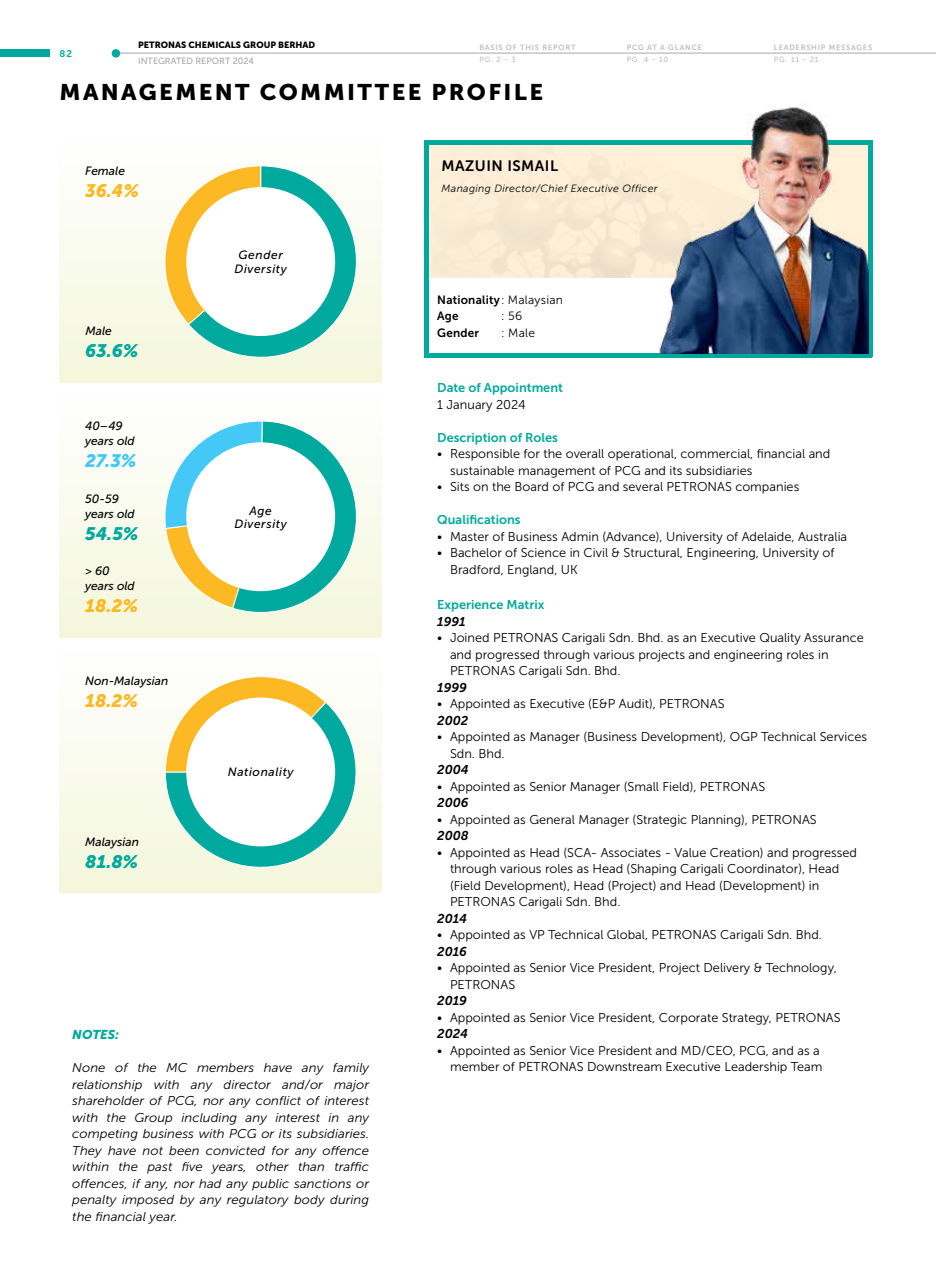
<style>
.page{position:relative;width:936px;height:1276px;background:#fff}
.page>*{position:absolute;margin:0;border:0;box-sizing:border-box;transform-origin:0 0}
.t1{font:22.5px "Museo Sans 900";letter-spacing:.1em;color:#000;scale:1.04 1}
.t2{font:italic 18px "Museo Sans 900";color:#00a99d}
.t3{font:italic 18px "Museo Sans 900";color:#fdb924}
.t4{font:italic 18px "Museo Sans 900";color:#44c8f5}
.t5{font:15px "Museo Sans 700";letter-spacing:.03em;color:#000}
.t6{font:12.75px/16.5px "Museo Sans 300";color:#000}
.t7{font:italic 12.75px/16.5px "Museo Sans 300";color:#000;text-align:justify;scale:1.04 1}
.t8{font:12.75px "Museo Sans 700";color:#00a99d}
.t9{font:italic 12.75px "Museo Sans 700";color:#000}
.t10{font:italic 12.75px "Museo Sans 900";color:#00a99d}
.t11{font:italic 12px/15px "Museo Sans 500";color:#000}
.t12{font:italic 12px/13.5px "Museo Sans 500";letter-spacing:.05em;color:#000;text-align:center}
.t13{font:12px/16.5px "Museo Sans 700";letter-spacing:.02em;color:#000}
.t14{font:12px "Museo Sans 300";letter-spacing:.02em;color:#000}
.t15{font:italic 10.5px "Museo Sans 300";letter-spacing:.03em;color:#000}
.t16{font:9.75px "Museo Sans 700";color:#00a99d}
.t17{font:9px "Museo Sans 900";color:#000}
.t18{font:9px "Museo Sans 500";color:#a7a9ac}
.t19{font:7.5px "Museo Sans 700";letter-spacing:.1em;color:#bcbec0}
.t20{font:7.5px "Museo Sans 500";letter-spacing:.1em;color:#bcbec0}
.s1{font-family:"Museo Sans 300"}
</style>
<div class="page">
<hr style="left:114px;top:53px;width:821px;height:1px;background:#a7a9ac">
<div style="left:0;top:50px;width:50px;height:7px;background:#00a99d"></div>
<div style="left:112px;top:49px;width:8px;height:9px;background:#00a99d;border-radius:50%"></div>
<div style="left:60px;top:140px;width:322px;height:243px;background:linear-gradient(to bottom,#fefefe,#f4f7db)"></div>
<div style="left:60px;top:395px;width:322px;height:243px;background:linear-gradient(to bottom,#fefefe,#f4f7db)"></div>
<div style="left:60px;top:651px;width:322px;height:242px;background:linear-gradient(to bottom,#fefefe,#f4f7db)"></div>
<svg style="left:164px;top:165px;width:203px;height:203px"></svg>
<div style="left:186px;top:187px;width:149px;height:149px;background:#fff;border-radius:50%"></div>
<svg style="left:165px;top:420px;width:203px;height:204px"></svg>
<div style="left:186px;top:442px;width:149px;height:149px;background:#fff;border-radius:50%"></div>
<svg style="left:165px;top:676px;width:201px;height:201px"></svg>
<div style="left:186px;top:697px;width:149px;height:149px;background:#fff;border-radius:50%"></div>
<img style="left:428px;top:145px;width:194px;height:133px">
<hr style="left:424px;top:140px;width:4px;height:217px;background:#00a99d">
<div style="left:867px;top:140px;width:5px;height:217px;background:#00a99d"></div>
<div style="left:424px;top:140px;width:448px;height:5px;background:#00a99d"></div>
<hr style="left:424px;top:353px;width:448px;height:4px;background:#00a99d">
<img style="left:622px;top:103px;width:246px;height:251px">
<p class="t16" style="left:60px;top:48px;width:14px">82</p>
<p class="t17" style="left:138px;top:40px;width:178px">PETRONAS CHEMICALS GROUP BERHAD</p>
<p class="t18" style="left:138px;top:56px;width:117px">INTEGRATED REPORT 2024</p>
<p class="t19" style="left:479px;top:43px;width:98px">BASIS OF THIS REPORT</p>
<p class="t20" style="left:479px;top:55px;width:38px">PG. 2 - 3</p>
<p class="t19" style="left:626px;top:43px;width:77px">PCG AT A GLANCE</p>
<p class="t20" style="left:626px;top:55px;width:43px">PG. 4 - 10</p>
<h1 class="t1" style="left:60px;top:79px;width:466px">MANAGEMENT COMMITTEE PROFILE</h1>
<p class="t11" style="left:85px;top:163px;width:41px">Female</p>
<h2 class="t3" style="left:85px;top:180px;width:56px">36.4%</h2>
<p class="t11" style="left:85px;top:324px;width:28px">Male</p>
<h2 class="t2" style="left:85px;top:341px;width:55px">63.6%</h2>
<p class="t12" style="left:234px;top:248px;width:54px">Gender<br>Diversity</p>
<p class="t5" style="left:441px;top:157px;width:118px">MAZUIN ISMAIL</p>
<p class="t15" style="left:441px;top:182px;width:217px">Managing Director/Chief Executive Officer</p>
<p class="t13" style="left:437px;top:291px;width:127px">Nationality<span class="s1">: Malaysian<br></span>Age</p>
<p class="t14" style="left:501px;top:309px;width:23px">: 56</p>
<p class="t13" style="left:437px;top:324px;width:43px">Gender</p>
<p class="t14" style="left:501px;top:326px;width:36px">: Male</p>
<p class="t19" style="left:773px;top:43px;width:100px">LEADERSHIP MESSAGES</p>
<p class="t20" style="left:773px;top:55px;width:46px">PG. 11 - 21</p>
<p class="t11" style="left:85px;top:418px;width:51px">40–49 years old</p>
<h2 class="t4" style="left:85px;top:450px;width:53px">27.3%</h2>
<p class="t11" style="left:85px;top:491px;width:51px">50-59 years old</p>
<h2 class="t2" style="left:85px;top:523px;width:55px">54.5%</h2>
<p class="t11" style="left:85px;top:564px;width:51px">&gt; 60 years old</p>
<h2 class="t3" style="left:85px;top:596px;width:54px">18.2%</h2>
<p class="t11" style="left:85px;top:673px;width:85px">Non-Malaysian</p>
<h2 class="t3" style="left:85px;top:691px;width:54px">18.2%</h2>
<p class="t11" style="left:85px;top:834px;width:56px">Malaysian</p>
<h2 class="t2" style="left:85px;top:851px;width:55px">81.8%</h2>
<p class="t12" style="left:234px;top:504px;width:54px">Age<br>Diversity</p>
<p class="t12" style="left:228px;top:765px;width:67px">Nationality</p>
<p class="t10" style="left:72px;top:1027px;width:48px">NOTES:</p>
<p class="t7" style="left:72px;top:1059px;width:287px">None of the MC members have any family relationship with any director and/or major shareholder of PCG, nor any conflict of interest with the Group including any interest in any competing business with PCG or its subsidiaries.<br>They have not been convicted for any offence within the past five years, other than traffic offences, if any, nor had any public sanctions or penalty imposed by any regulatory body during the financial year.</p>
<p class="t8" style="left:437px;top:381px;width:127px">Date of Appointment</p>
<p class="t6" style="left:437px;top:396px;width:90px">1 January 2024</p>
<p class="t8" style="left:437px;top:430px;width:122px">Description of Roles</p>
<p class="t6" style="left:450px;top:446px;width:382px;text-indent:-13px">• Responsible for the overall operational, commercial, financial and sustainable management of PCG and its subsidiaries</p>
<p class="t6" style="left:437px;top:479px;width:363px">• Sits on the Board of PCG and several PETRONAS companies</p>
<p class="t8" style="left:437px;top:513px;width:85px">Qualifications</p>
<p class="t6" style="left:437px;top:528px;width:411px">• Master of Business Admin (Advance), University of Adelaide, Australia</p>
<p class="t6" style="left:450px;top:545px;width:386px;text-indent:-13px">• Bachelor of Science in Civil &amp; Structural, Engineering, University of<br>Bradford, England, UK</p>
<p class="t8" style="left:437px;top:597px;width:109px">Experience Matrix</p>
<p class="t9" style="left:437px;top:614px;width:30px">1991</p>
<p class="t6" style="left:450px;top:629px;width:415px;text-indent:-13px">• Joined PETRONAS Carigali Sdn. Bhd. as an Executive Quality Assurance and progressed through various projects and engineering roles in<br>PETRONAS Carigali Sdn. Bhd.</p>
<p class="t9" style="left:437px;top:680px;width:31px">1999</p>
<p class="t6" style="left:437px;top:695px;width:289px">• Appointed as Executive (E&amp;P Audit), PETRONAS</p>
<p class="t9" style="left:437px;top:713px;width:32px">2002</p>
<p class="t6" style="left:450px;top:728px;width:418px;text-indent:-13px">• Appointed as Manager (Business Development), OGP Technical Services<br>Sdn. Bhd.</p>
<p class="t9" style="left:437px;top:762px;width:33px">2004</p>
<p class="t6" style="left:437px;top:778px;width:329px">• Appointed as Senior Manager (Small Field), PETRONAS</p>
<p class="t9" style="left:437px;top:795px;width:33px">2006</p>
<p class="t6" style="left:437px;top:811px;width:381px">• Appointed as General Manager (Strategic Planning), PETRONAS</p>
<p class="t9" style="left:437px;top:828px;width:33px">2008</p>
<p class="t6" style="left:450px;top:844px;width:408px;text-indent:-13px">• Appointed as Head (SCA- Associates - Value Creation) and progressed through various roles as Head (Shaping Carigali Coordinator), Head (Field Development), Head (Project) and Head (Development) in PETRONAS Carigali Sdn. Bhd.</p>
<p class="t9" style="left:437px;top:911px;width:31px">2014</p>
<p class="t6" style="left:437px;top:926px;width:386px">• Appointed as VP Technical Global, PETRONAS Carigali Sdn. Bhd.</p>
<p class="t9" style="left:437px;top:944px;width:31px">2016</p>
<p class="t6" style="left:450px;top:959px;width:388px;text-indent:-13px">• Appointed as Senior Vice President, Project Delivery &amp; Technology,<br>PETRONAS</p>
<p class="t9" style="left:437px;top:993px;width:31px">2019</p>
<p class="t6" style="left:437px;top:1009px;width:405px">• Appointed as Senior Vice President, Corporate Strategy, PETRONAS</p>
<p class="t9" style="left:437px;top:1026px;width:32px">2024</p>
<p class="t6" style="left:437px;top:1042px;width:387px;text-align:right">• Appointed as Senior Vice President and MD/CEO, PCG, and as a member of PETRONAS Downstream Executive Leadership Team</p>
</div>
